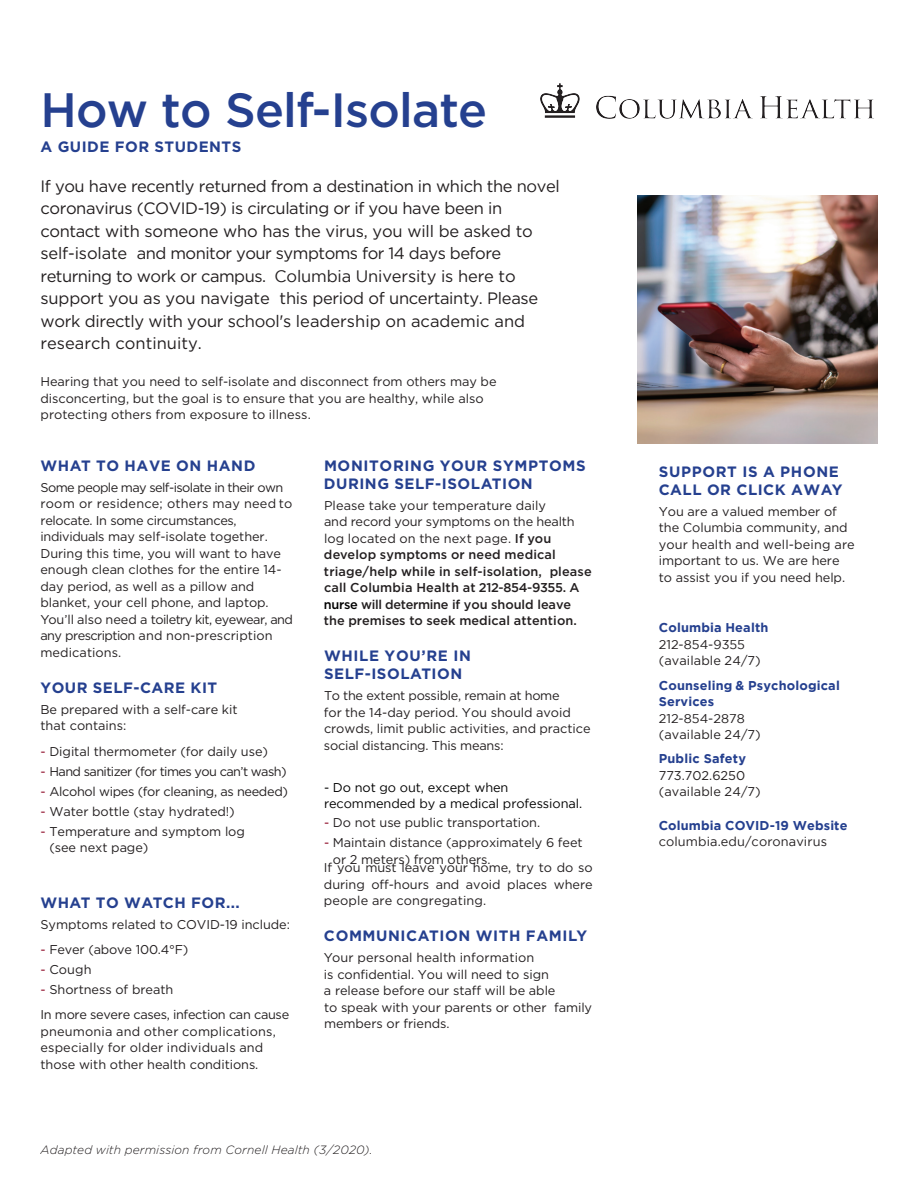
<style>
.page{position:relative;width:918px;height:1188px;background:#fff}
.page>*{position:absolute;margin:0;border:0;box-sizing:border-box;transform-origin:0 0}
.t1{font:500 48px "Gotham";letter-spacing:-.015em;color:#25408f}
.t2{font:16.5px/22.5px "Gotham";letter-spacing:-.02em;color:#231f20}
.t3{font:700 15px/18px "Gotham";letter-spacing:.035em;color:#25408f}
.t4{font:12.75px/16.5px "Gotham";letter-spacing:-.005em;color:#231f20}
.t5{font:500 12.75px/16.5px "Gotham";letter-spacing:.005em;color:#231f20}
.t6{font:12.75px/25.3px "Gotham";letter-spacing:-.025em;color:#231f20}
.t7{font:700 12.75px/16.5px "Gotham";letter-spacing:.015em;color:#25408f}
.t8{font:12.75px/15.3px "Gotham";letter-spacing:-.005em;color:#000}
.t9{font:12.75px "Gotham";letter-spacing:-.045em;color:#231f20}
.t10{font:12.75px "Gotham";letter-spacing:.01em;color:#231f20}
.t11{font:700 12.75px "Gotham";letter-spacing:.01em;color:#25408f}
.t12{font:italic 300 12px "Gotham";letter-spacing:.01em;color:#231f20}
.s1{font-style:inherit}
.s2{color:#8a011f}
.s3{font-weight:400}
.s4{color:#000}
.s5{font-weight:400;color:#231f20}
</style>
<div class="page">
<img style="left:638px;top:201px;width:240px;height:243px">
<img style="left:540px;top:83px;width:338px;height:118px">
<h1 class="t1" style="left:40px;top:79px;width:448px"><span class="s1">How to</span> Self-Isolate</h1>
<p class="t3" style="left:40px;top:137px;width:202px">A GUIDE FOR STUDENTS</p>
<p class="t2" style="left:40px;top:174px;width:521px">If you have recently returned from a destination in which the <span class="s1">novel </span>coronavirus (COVID-19) is circulating or if you have been in contact with someone who has the virus, you will be asked to self-isolate and monitor your symptoms for 14 days before returning to <span class="s1">work or</span> campus. <span class="s1">Columbia University</span> is here to support you as you navigate this period of uncertainty. Please work directly with your <span class="s1">school's</span> leadership on academic and research continuity.</p>
<p class="t4" style="left:40px;top:373px;width:458px">Hearing that you need to self-isolate and disconnect from <span class="s1">others</span> may be disconcerting, but the goal is to ensure that you are healthy, while also protecting others from exposure to illness.</p>
<p class="t3" style="left:40px;top:456px;width:216px">WHAT TO HAVE ON HAND</p>
<p class="t4" style="left:40px;top:479px;width:254px">Some <span class="s1">people</span> may self-isolate in their own room or residence; others may need to relocate. In some circumstances, <span class="s1">individuals</span> may self-isolate together.<br>During this time, you will want to have enough clean clothes for the entire 14- day period, as well as a pillow and blanket, your cell phone, and laptop.<br>You’ll also need a toiletry kit, eyewear, and any prescription and non-prescription medications.</p>
<p class="t3" style="left:40px;top:678px;width:178px">YOUR SELF-CARE KIT</p>
<p class="t4" style="left:40px;top:701px;width:199px">Be prepared with a self-care kit that contains:</p>
<p class="t4" style="left:40px;top:743px;width:229px"><span class="s2">-</span> Digital thermometer (for daily use)</p>
<p class="t9" style="left:40px;top:763px;width:248px"><span class="s2">-</span> Hand sanitizer (for times you can’t wash)</p>
<p class="t6" style="left:40px;top:778px;width:249px"><span class="s2">-</span> Alcohol wipes (for cleaning, as needed)</p>
<p class="t4" style="left:40px;top:803px;width:196px"><span class="s2">-</span> Water bottle (stay hydrated!)</p>
<p class="t4" style="left:49px;top:823px;width:197px;text-indent:-9px"><span class="s2">-</span> Temperature and symptom log (see next page)</p>
<p class="t3" style="left:41px;top:893px;width:201px">WHAT TO WATCH FOR...</p>
<p class="t4" style="left:40px;top:916px;width:251px">Symptoms related to COVID-19 include:</p>
<p class="t4" style="left:40px;top:941px;width:150px"><span class="s2">-</span> Fever (above 100.4°F)</p>
<p class="t4" style="left:40px;top:961px;width:53px"><span class="s2">-</span> Cough</p>
<p class="t6" style="left:40px;top:977px;width:250px"><span class="s2">-</span> Shortness of breath<br>In more severe cases, infection can cause</p>
<p class="t4" style="left:40px;top:1023px;width:237px">pneumonia and other complications, especially for older individuals and those with other health conditions.</p>
<p class="t3" style="left:324px;top:456px;width:263px">MONITORING YOUR SYMPTOMS<br>DURING SELF-ISOLATION</p>
<p class="t5" style="left:324px;top:497px;width:269px"><span class="s3">Please take your temperature daily<br>and record your symptoms on the health log located on the next page.</span> If you develop symptoms or need medical triage/help while in self-isolation, please call Columbia Health at 212-854-9355. A <span class="s4">nurse</span> will determine if you should leave the premises to seek medical attention.</p>
<p class="t3" style="left:324px;top:647px;width:148px">WHILE YOU’RE IN<br>SELF-ISOLATION</p>
<p class="t4" style="left:324px;top:687px;width:268px">To the extent possible, remain at home<br>for the 14-day period. You should avoid crowds, limit public activities, and practice social distancing. This means:</p>
<p class="t8" style="left:324px;top:780px;width:260px"><span class="s1">- Do not</span> go out, except when recommended by a medical professional<span class="s1">.</span></p>
<p class="t4" style="left:324px;top:814px;width:218px"><span class="s2">-</span> Do not use public transportation.</p>
<p class="t4" style="left:333px;top:834px;width:251px;text-indent:-9px"><span class="s2">-</span> Maintain distance (approximately 6 feet or 2 meters) from others.</p>
<p class="t4" style="left:324px;top:859px;width:270px;text-align:justify">If you must leave your home, try to do so during off-hours and avoid places where people are congregating.</p>
<p class="t3" style="left:324px;top:927px;width:265px">COMMUNICATION WITH FAMILY</p>
<p class="t4" style="left:324px;top:949px;width:270px">Your personal health information<br>is confidential. You will need to sign<br>a release before our staff will be able<br>to speak with your parents or other family members or friends.</p>
<p class="t12" style="left:40px;top:1143px;width:334px">Adapted with permission from Cornell Health (3/2020).</p>
<p class="t3" style="left:659px;top:462px;width:185px">SUPPORT IS A PHONE<br>CALL OR CLICK AWAY</p>
<p class="t4" style="left:659px;top:503px;width:198px">You are a valued member of the <span class="s1">Columbia</span> community, and your health and well-being are important to us. We are here to assist you if you need help.</p>
<p class="t7" style="left:659px;top:619px;width:111px">Columbia Health</p>
<p class="t10" style="left:659px;top:637px;width:88px">212-854-9355</p>
<p class="t4" style="left:659px;top:652px;width:104px">(available 24/7)</p>
<p class="t7" style="left:659px;top:677px;width:183px">Counseling &amp; Psychological<br><span class="s1">Service</span>s<br><span class="s5">212-854-2878</span></p>
<p class="t4" style="left:659px;top:726px;width:104px">(available 24/7)</p>
<p class="t11" style="left:659px;top:752px;width:89px">Public Safety</p>
<p class="t4" style="left:659px;top:767px;width:104px">773.702.6250 (available 24/7)</p>
<p class="t11" style="left:659px;top:818px;width:190px">Columbia COVID-19 Website</p>
<p class="t10" style="left:659px;top:834px;width:170px">columbia.edu/coronavirus</p>
</div>
